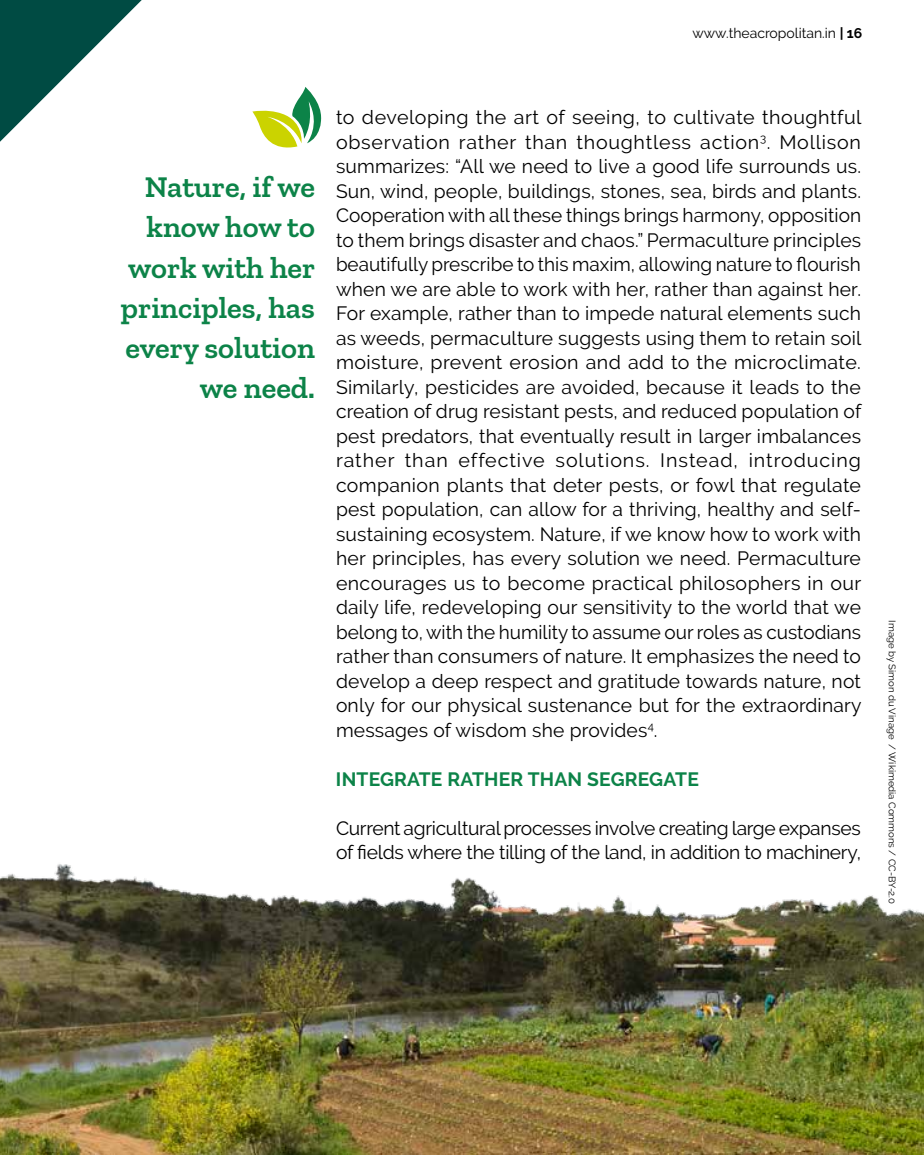
<style>
.page{position:relative;width:924px;height:1155px;background:#fff}
.page>*{position:absolute;margin:0;border:0;box-sizing:border-box;transform-origin:0 0}
.t1{font:600 30.62px/40.2px "Zilla Slab";color:#0c8348;text-align:right}
.t2{font:19.25px/24.5px "Raleway";letter-spacing:-.015em;color:#000;text-align:justify}
.t3{font:700 19.25px "Raleway";letter-spacing:.01em;color:#0c8348}
.t4{font:14px "Raleway";color:#000}
.t5{font:9.62px "Raleway";color:#000}
.s1{font-weight:700}
</style>
<div class="page">
<img style="left:0;top:864px;width:924px;height:291px">
<svg style="left:252px;top:87px;width:70px;height:61px"></svg>
<svg style="left:0;top:0;width:142px;height:142px"></svg>
<p class="t4" style="left:693px;top:25px;width:171px">www.theacropolitan.in <span class="s1">| 16</span></p>
<h1 class="t1" style="left:121px;top:167px;width:196px">Nature, if we know how to work with her principles, has every solution we need.</h1>
<p class="t2" style="left:336px;top:105px;width:527px">to developing the art of seeing, to cultivate thoughtful observation rather than thoughtless action<sup>3</sup>. Mollison summarizes: “All we need to live a good life surrounds us.<br>Sun, wind, people, buildings, stones, sea, birds and plants.<br>Cooperation with all these things brings harmony, opposition to them brings disaster and chaos.” Permaculture principles beautifully prescribe to this maxim, allowing nature to flourish when we are able to work with her, rather than against her.<br>For example, rather than to impede natural elements such as weeds, permaculture suggests using them to retain soil moisture, prevent erosion and add to the microclimate.<br>Similarly, pesticides are avoided, because it leads to the creation of drug resistant pests, and reduced population of pest predators, that eventually result in larger imbalances rather than effective solutions. Instead, introducing companion plants that deter pests, or fowl that regulate pest population, can allow for a thriving, healthy and self&shy;sustaining ecosystem. Nature, if we know how to work with her principles, has every solution we need. Permaculture encourages us to become practical philosophers in our daily life, redeveloping our sensitivity to the world that we belong to, with the humility to assume our roles as custodians rather than consumers of nature. It emphasizes the need to develop a deep respect and gratitude towards nature, not only for our physical sustenance but for the extraordinary messages of wisdom she provides<sup>4</sup>.</p>
<p class="t3" style="left:336px;top:768px;width:364px">INTEGRATE RATHER THAN SEGREGATE</p>
<p class="t2" style="left:336px;top:816px;width:527px">Current agricultural processes involve creating large expanses of fields where the tilling of the land, in addition to machinery,</p>
<p class="t5" style="left:898px;top:620px;width:285px;rotate:90deg">Image by Simon du Vinage / Wikimedia Commons / CC-BY-2.0</p>
</div>
